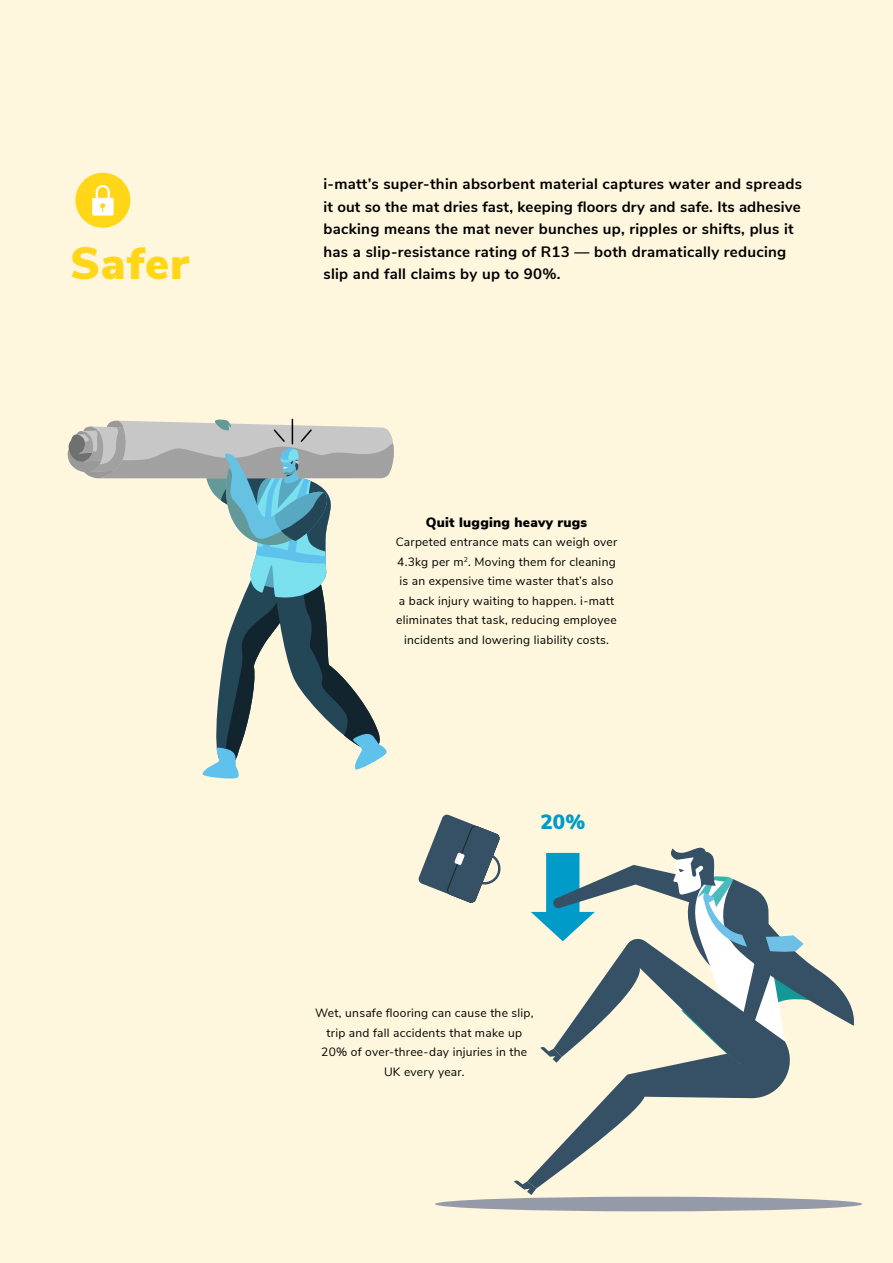
<style>
.page{position:relative;width:893px;height:1263px;background:#fff7dd}
.page>*{position:absolute;margin:0;border:0;box-sizing:border-box;transform-origin:0 0}
.t1{font:900 45px "Nunito Sans";letter-spacing:.02em;color:#ffd618}
.t2{font:900 20.55px "Nunito Sans";color:#009bc9}
.t3{font:700 15px/22.5px "Nunito Sans";letter-spacing:.02em;color:#000}
.t4{font:900 13.5px "Nunito Sans";letter-spacing:.02em;color:#000}
.t5{font:12px/19.5px "Nunito Sans";letter-spacing:.02em;color:#000;text-align:center}
</style>
<div class="page">
<div style="left:75px;top:173px;width:55px;height:55px;background:#ffd618;border-radius:50%"></div>
<svg style="left:92px;top:185px;width:22px;height:31px"></svg>
<div style="left:435px;top:1197px;width:427px;height:14px;background:#959aa9;border-radius:50%"></div>
<svg style="left:514px;top:847px;width:340px;height:348px"></svg>
<svg style="left:418px;top:814px;width:83px;height:89px"></svg>
<svg style="left:67px;top:419px;width:327px;height:360px"></svg>
<h1 class="t1" style="left:70px;top:230px;width:120px">Safer</h1>
<p class="t3" style="left:323px;top:172px;width:480px">i-matt’s super-thin absorbent material captures water and spreads it out so the mat dries fast, keeping floors dry and safe. Its adhesive backing means the mat never bunches up, ripples or shifts, plus it has a slip-resistance rating of R13 — both dramatically reducing slip and fall claims by up to 90%.</p>
<p class="t4" style="left:426px;top:512px;width:163px">Quit lugging heavy rugs</p>
<p class="t5" style="left:396px;top:531px;width:223px">Carpeted entrance mats can weigh over 4.3kg per m<sup>2</sup>. Moving them for cleaning is an expensive time waster that’s also a back injury waiting to happen. i-matt eliminates that task, reducing employee incidents and lowering liability costs.</p>
<h2 class="t2" style="left:540px;top:806px;width:46px">20%</h2>
<p class="t5" style="left:315px;top:1002px;width:220px">Wet, unsafe flooring can cause the slip, trip and fall accidents that make up<br>20% of over-three-day injuries in the<br>UK every year.</p>
</div>
